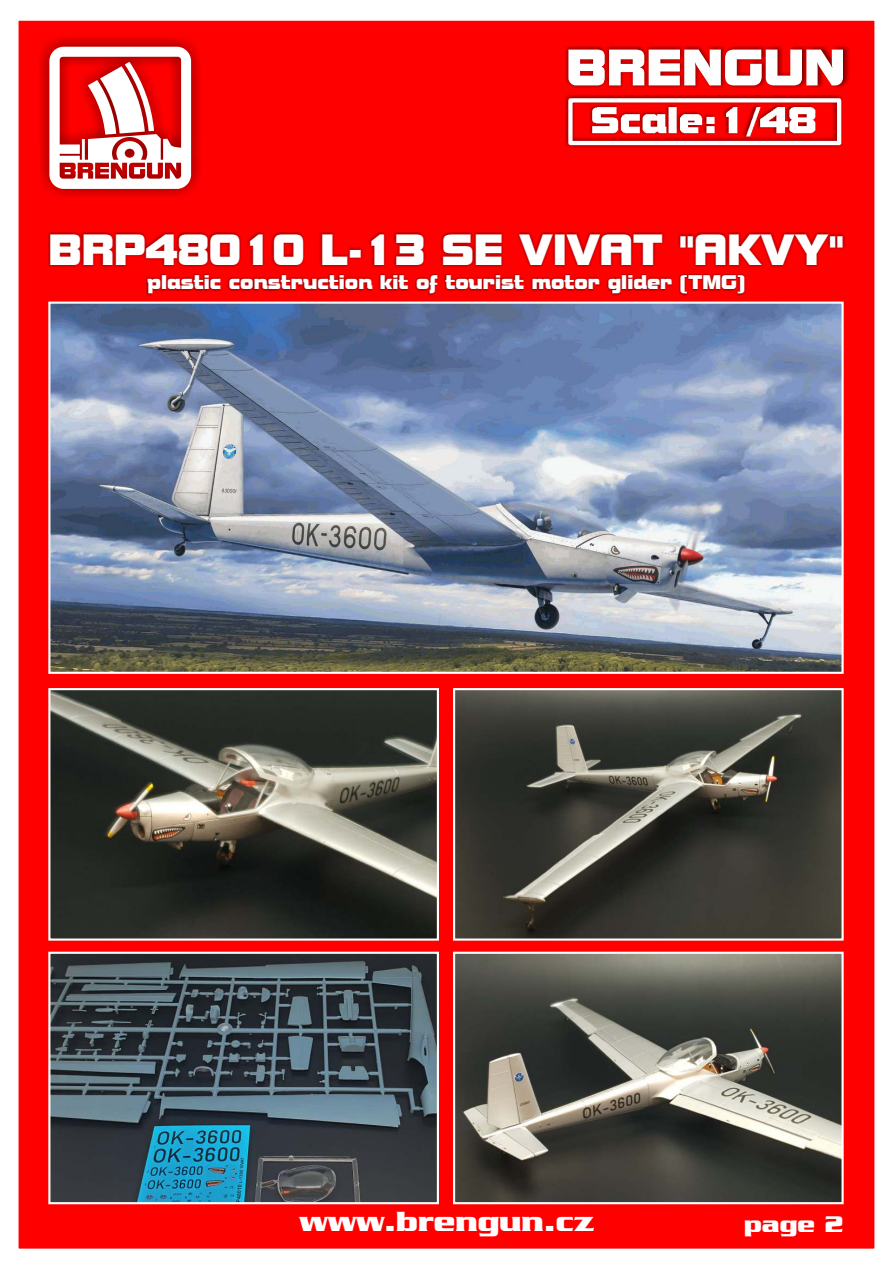
<style>
.page{position:relative;width:893px;height:1263px;background:#fff}
.page>*{position:absolute;margin:0;border:0;box-sizing:border-box;transform-origin:0 0}
.t1{font:40.8px "Bolt Bold IT Cby BT";color:#fefefe}
.t2{font:700 30px "Serpentine";color:#fff}
.t3{font:700 24.6px "Serpentine";color:#fff}
.t4{font:18.6px "Bolt Bold IT Cby BT";color:#fff;scale:1.06 1}
</style>
<div class="page">
<img style="left:18px;top:20px;width:857px;height:1229px">
<img style="left:39px;top:36px;width:164px;height:163px">
<svg style="left:49px;top:47px;width:142px;height:142px"></svg>
<img style="left:146px;top:274px;width:600px;height:21px">
<img style="left:48px;top:233px;width:797px;height:35px">
<img style="left:566px;top:47px;width:283px;height:41px">
<svg style="left:568px;top:50px;width:275px;height:35px"></svg>
<img style="left:565px;top:95px;width:278px;height:54px">
<div style="left:568px;top:98px;width:273px;height:47px;border:4px solid #fefefe"></div>
<h1 class="t1" style="left:48px;top:234px;width:797px">BRP48010 L-13 SE VIVAT "AKVY"</h1>
<p class="t4" style="left:147px;top:275px;width:565px">plastic construction kit of tourist motor glider (TMG)</p>
<h2 class="t2" style="left:299px;top:1207px;width:297px">www.brengun.cz</h2>
<h3 class="t3" style="left:744px;top:1213px;width:101px">page 2</h3>
</div>
